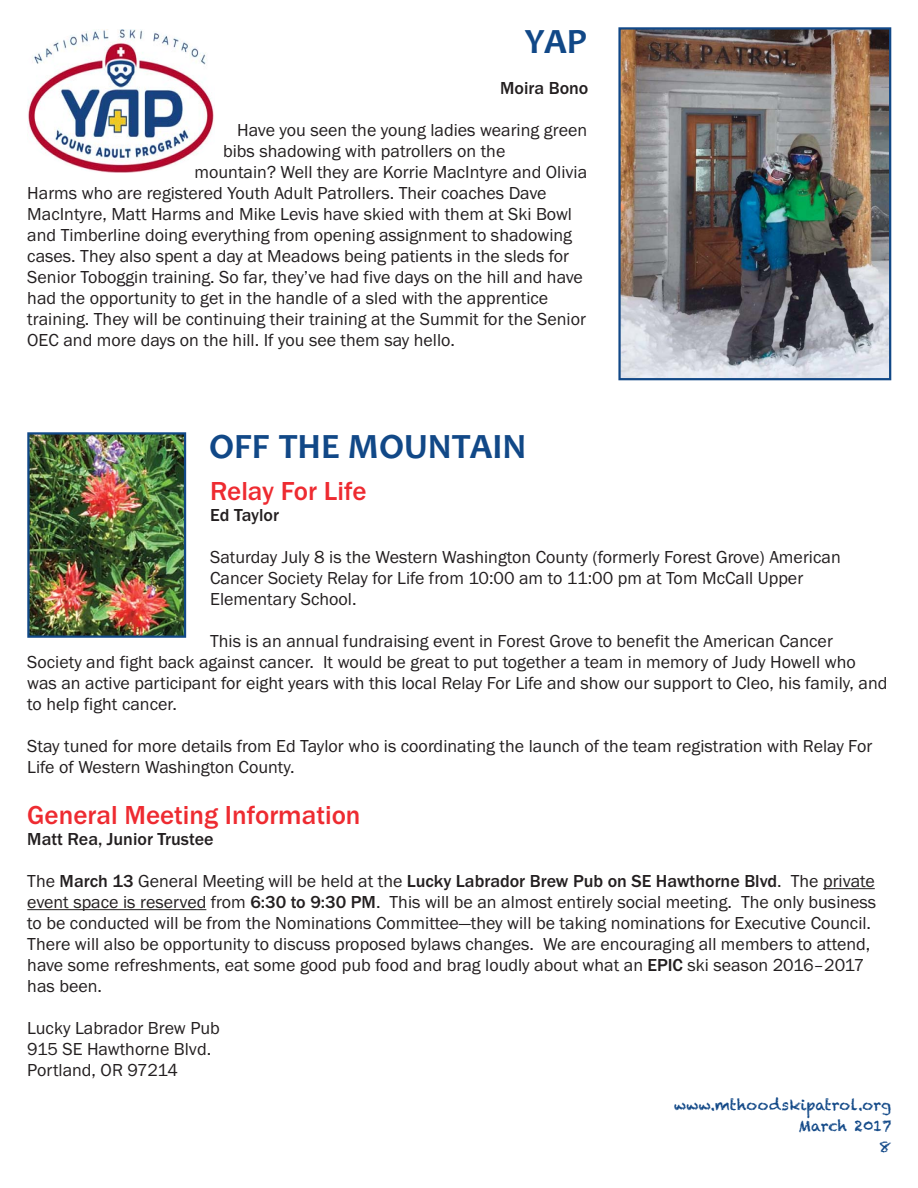
<style>
.page{position:relative;width:918px;height:1188px;background:#fff}
.page>*{position:absolute;margin:0;border:0;box-sizing:border-box;transform-origin:0 0}
.t1{font:700 36px "Candara";color:#114887}
.t2{font:500 27px "Franklin Gothic";color:#ee2b31}
.t3{font:18px/21px "Franklin Gothic";color:#231f20}
.t4{font:500 18px "Franklin Gothic";color:#231f20}
.t5{font:15px/21px "Chalkduster";color:#114887;text-align:right}
.t6{font:10.35px "Calibri+T42";color:#000}
.s1{font-weight:500}
</style>
<div class="page">
<img style="left:621px;top:30px;width:267px;height:347px">
<div style="left:618px;top:27px;width:273px;height:353px;border:2px solid #114887"></div>
<img style="left:28px;top:30px;width:186px;height:143px">
<hr style="left:823px;top:888px;width:52px;height:1px;background:#231f20">
<hr style="left:27px;top:909px;width:179px;height:1px;background:#231f20">
<img style="left:30px;top:435px;width:153px;height:200px">
<div style="left:27px;top:432px;width:159px;height:206px;border:2px solid #114887"></div>
<h1 class="t1" style="left:525px;top:20px;width:63px">YAP</h1>
<p class="t4" style="left:500px;top:82px;width:90px">Moira Bono</p>
<p class="t3" style="left:237px;top:121px;width:351px">Have you seen the young ladies wearing green</p>
<p class="t3" style="left:223px;top:142px;width:284px">bibs shadowing with patrollers on the</p>
<p class="t3" style="left:195px;top:163px;width:394px">mountain? Well they are Korrie MacIntyre and Olivia</p>
<p class="t3" style="left:27px;top:184px;width:521px">Harms who are registered Youth Adult Patrollers. Their coaches Dave</p>
<p class="t3" style="left:27px;top:205px;width:546px">MacIntyre, Matt Harms and Mike Levis have skied with them at Ski Bowl</p>
<p class="t3" style="left:27px;top:226px;width:546px">and Timberline doing everything from opening assignment to shadowing</p>
<p class="t3" style="left:27px;top:247px;width:543px">cases. They also spent a day at Meadows being patients in the sleds for</p>
<p class="t3" style="left:27px;top:268px;width:557px">Senior Toboggin training. So far, they’ve had five days on the hill and have</p>
<p class="t3" style="left:27px;top:289px;width:522px">had the opportunity to get in the handle of a sled with the apprentice</p>
<p class="t3" style="left:27px;top:310px;width:560px">training. They will be continuing their training at the Summit for the Senior</p>
<p class="t3" style="left:27px;top:331px;width:429px">OEC and more days on the hill. If you see them say hello.</p>
<p class="t6" style="left:215px;top:163px;width:4px">-</p>
<h1 class="t1" style="left:209px;top:425px;width:319px">OFF THE MOUNTAIN</h1>
<h2 class="t2" style="left:210px;top:481px;width:158px">Relay For Life</h2>
<p class="t4" style="left:210px;top:508px;width:70px">Ed Taylor</p>
<p class="t3" style="left:210px;top:548px;width:632px">Saturday July 8 is the Western Washington County (formerly Forest Grove) American<br>Cancer Society Relay for Life from 10:00 am to 11:00 pm at Tom McCall Upper<br>Elementary School.</p>
<p class="t3" style="left:27px;top:632px;width:862px;text-indent:183px">This is an annual fundraising event in Forest Grove to benefit the American Cancer Society and fight back against cancer. It would be great to put together a team in memory of Judy Howell who was an active participant for eight years with this local Relay For Life and show our support to Cleo, his family, and to help fight cancer.</p>
<p class="t3" style="left:27px;top:737px;width:847px">Stay tuned for more details from Ed Taylor who is coordinating the launch of the team registration with Relay For<br>Life of Western Washington County.</p>
<h2 class="t2" style="left:27px;top:806px;width:335px">General Meeting Information</h2>
<p class="t4" style="left:27px;top:833px;width:188px">Matt Rea, Junior Trustee</p>
<p class="t3" style="left:27px;top:872px;width:851px">The <span class="s1">March 13</span> General Meeting will be held at the <span class="s1">Lucky Labrador Brew Pub on SE Hawthorne Blvd</span>. The private event space is reserved from <span class="s1">6:30 to 9:30 PM</span>. This will be an almost entirely social meeting. The only business to be conducted will be from the Nominations Committee—they will be taking nominations for Executive Council.<br>There will also be opportunity to discuss proposed bylaws changes. We are encouraging all members to attend, have some refreshments, eat some good pub food and brag loudly about what an <span class="s1">EPIC</span> ski season 2016–2017 has been.</p>
<p class="t3" style="left:27px;top:1019px;width:194px">Lucky Labrador Brew Pub<br>915 SE Hawthorne Blvd.<br>Portland, OR 97214</p>
<p class="t5" style="left:674px;top:1096px;width:219px">www.mthoodskipatrol.org<br>March 2017<br>8</p>
</div>
